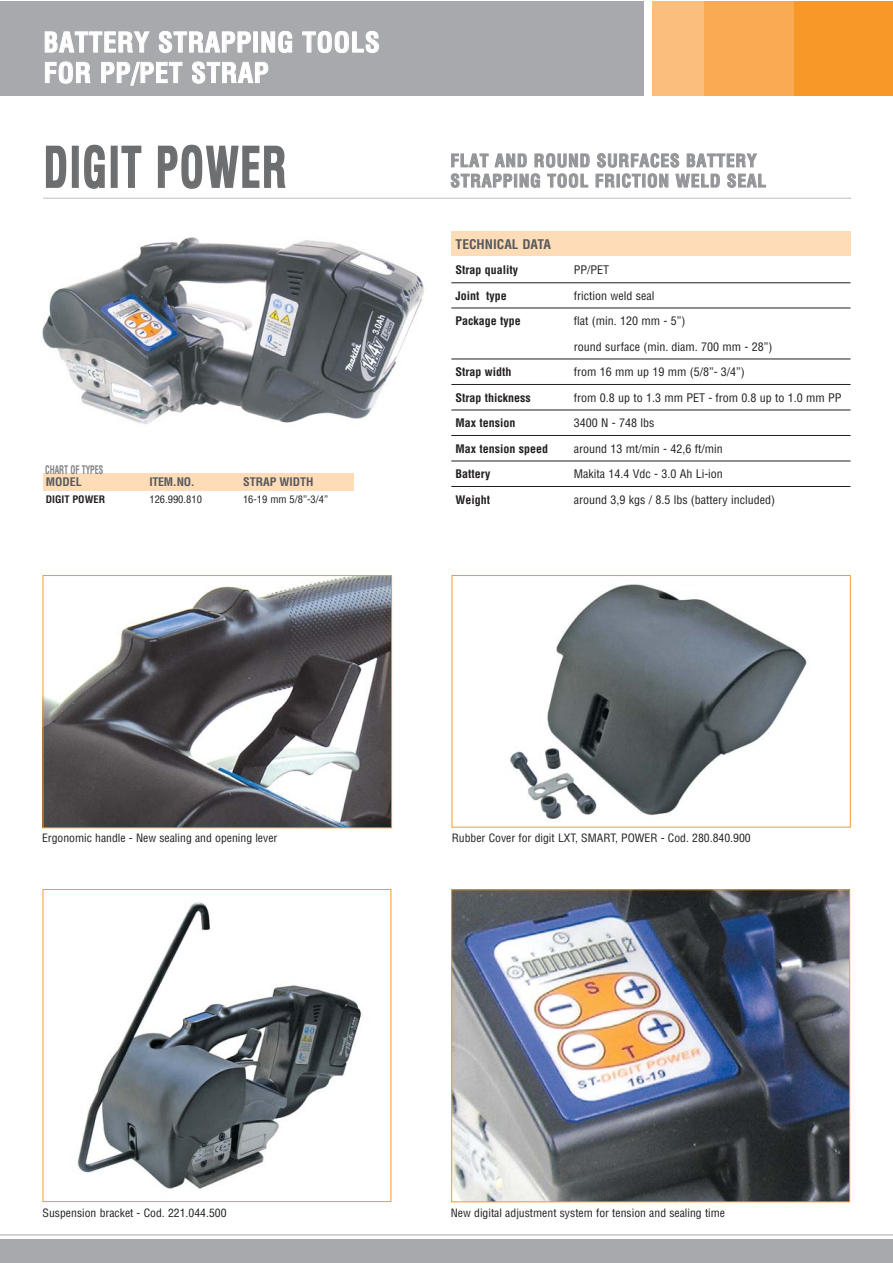
<style>
.page{position:relative;width:893px;height:1263px;background:#fff}
.page>*{position:absolute;margin:0;border:0;box-sizing:border-box;transform-origin:0 0}
.t1{font:700 condensed 54.45px "Helvetica";letter-spacing:.045em;color:#6c6e70;scale:.73 1}
.t2{font:700 condensed 27px/30.5px "Helvetica";letter-spacing:.025em;color:#fff}
.t3{font:700 condensed 17.25px/20.2px "Helvetica";letter-spacing:.05em;color:#939598}
.t4{font:700 condensed 13.05px "Helvetica";color:#58595b;scale:1.04 1}
.t5{font:condensed 11.55px "Helvetica";color:#231f20;scale:1.04 1}
.t6{font:700 condensed 11.55px "Helvetica";color:#231f20;scale:1.04 1}
.t7{font:700 condensed 11.55px "Helvetica";color:#58595b;scale:1.04 1}
.t8{font:700 condensed 11.55px "Helvetica";color:#808284;scale:.71 1}
.t9{font:condensed 11.25px "Helvetica";color:#231f20;scale:1.04 1}
.t10{font:condensed 10.05px "Helvetica";color:#231f20;scale:1.04 1}
.t11{font:700 condensed 10.05px "Helvetica";color:#231f20;scale:1.04 1}
</style>
<div class="page">
<hr style="left:0;top:1234px;width:892px;height:1px;background:#a7a9ac">
<img style="left:42px;top:237px;width:382px;height:187px">
<div style="left:451px;top:232px;width:399px;height:24px;background:#fedcb7"></div>
<hr style="left:451px;top:283px;width:399px;height:1px;background:#231f20">
<hr style="left:451px;top:308px;width:399px;height:1px;background:#231f20">
<hr style="left:451px;top:359px;width:399px;height:1px;background:#231f20">
<hr style="left:451px;top:384px;width:399px;height:1px;background:#231f20">
<hr style="left:451px;top:410px;width:399px;height:1px;background:#231f20">
<hr style="left:451px;top:435px;width:399px;height:1px;background:#231f20">
<hr style="left:451px;top:461px;width:399px;height:1px;background:#231f20">
<hr style="left:451px;top:486px;width:399px;height:1px;background:#231f20">
<div style="left:43px;top:474px;width:311px;height:17px;background:#fedcb7"></div>
<hr style="left:43px;top:198px;width:808px;height:1px;background:#bbbdbf">
<div style="left:0;top:1239px;width:892px;height:24px;background:#a7a9ac"></div>
<div style="left:665px;top:1px;width:227px;height:95px;background:#f89828"></div>
<div style="left:672px;top:1px;width:122px;height:95px;background:#faaa53"></div>
<div style="left:652px;top:1px;width:51px;height:95px;background:#fcbe7c"></div>
<div style="left:0;top:1px;width:644px;height:95px;background:#a7a9ac"></div>
<img style="left:45px;top:577px;width:345px;height:249px">
<div style="left:43px;top:575px;width:349px;height:253px;border:1px solid #f89828"></div>
<img style="left:453px;top:891px;width:395px;height:309px">
<div style="left:451px;top:889px;width:399px;height:313px;border:1px solid #f89828"></div>
<img style="left:77px;top:902px;width:285px;height:287px">
<div style="left:43px;top:889px;width:348px;height:313px;border:1px solid #f89828"></div>
<img style="left:510px;top:584px;width:297px;height:235px">
<div style="left:452px;top:575px;width:399px;height:252px;border:1px solid #f89828"></div>
<h2 class="t2" style="left:43px;top:29px;width:338px">BATTERY STRAPPING TOOLS<br>FOR PP/PET STRAP</h2>
<h1 class="t1" style="left:44px;top:146px;width:334px">DIGIT POWER</h1>
<h3 class="t3" style="left:450px;top:152px;width:317px">FLAT AND ROUND SURFACES BATTERY<br>STRAPPING TOOL FRICTION WELD SEAL</h3>
<p class="t8" style="left:45px;top:465px;width:84px">CHART OF TYPES</p>
<p class="t7" style="left:46px;top:478px;width:36px">MODEL</p>
<p class="t7" style="left:149px;top:478px;width:45px">ITEM.NO.</p>
<p class="t7" style="left:243px;top:478px;width:69px">STRAP WIDTH</p>
<p class="t11" style="left:46px;top:495px;width:59px">DIGIT POWER</p>
<p class="t10" style="left:149px;top:495px;width:52px">126.990.810</p>
<p class="t10" style="left:243px;top:495px;width:83px">16-19 mm 5/8”-3/4”</p>
<p class="t4" style="left:456px;top:239px;width:93px">TECHNICAL DATA</p>
<p class="t6" style="left:456px;top:266px;width:62px">Strap quality</p>
<p class="t5" style="left:574px;top:266px;width:35px">PP/PET</p>
<p class="t6" style="left:456px;top:291px;width:51px">Joint type</p>
<p class="t5" style="left:574px;top:291px;width:79px">friction weld seal</p>
<p class="t6" style="left:456px;top:317px;width:64px">Package type</p>
<p class="t5" style="left:574px;top:317px;width:109px">flat (min. 120 mm - 5”)</p>
<p class="t5" style="left:574px;top:342px;width:192px">round surface (min. diam. 700 mm - 28”)</p>
<p class="t6" style="left:456px;top:368px;width:55px">Strap width</p>
<p class="t5" style="left:574px;top:368px;width:166px">from 16 mm up 19 mm (5/8”- 3/4”)</p>
<p class="t6" style="left:456px;top:393px;width:74px">Strap thickness</p>
<p class="t5" style="left:574px;top:393px;width:259px">from 0.8 up to 1.3 mm PET - from 0.8 up to 1.0 mm PP</p>
<p class="t6" style="left:456px;top:419px;width:59px">Max tension</p>
<p class="t5" style="left:574px;top:419px;width:79px">3400 N - 748 lbs</p>
<p class="t6" style="left:456px;top:444px;width:91px">Max tension speed</p>
<p class="t5" style="left:574px;top:444px;width:145px">around 13 mt/min - 42,6 ft/min</p>
<p class="t6" style="left:456px;top:470px;width:35px">Battery</p>
<p class="t5" style="left:574px;top:470px;width:145px">Makita 14.4 Vdc - 3.0 Ah Li-ion</p>
<p class="t6" style="left:456px;top:495px;width:35px">Weight</p>
<p class="t5" style="left:574px;top:495px;width:195px">around 3,9 kgs / 8.5 lbs (battery included)</p>
<p class="t9" style="left:42px;top:833px;width:228px">Ergonomic handle - New sealing and opening lever</p>
<p class="t9" style="left:452px;top:834px;width:289px">Rubber Cover for digit LXT, SMART, POWER - Cod. 280.840.900</p>
<p class="t9" style="left:43px;top:1208px;width:178px">Suspension bracket - Cod. 221.044.500</p>
<p class="t9" style="left:451px;top:1208px;width:265px">New digital adjustment system for tension and sealing time</p>
</div>
